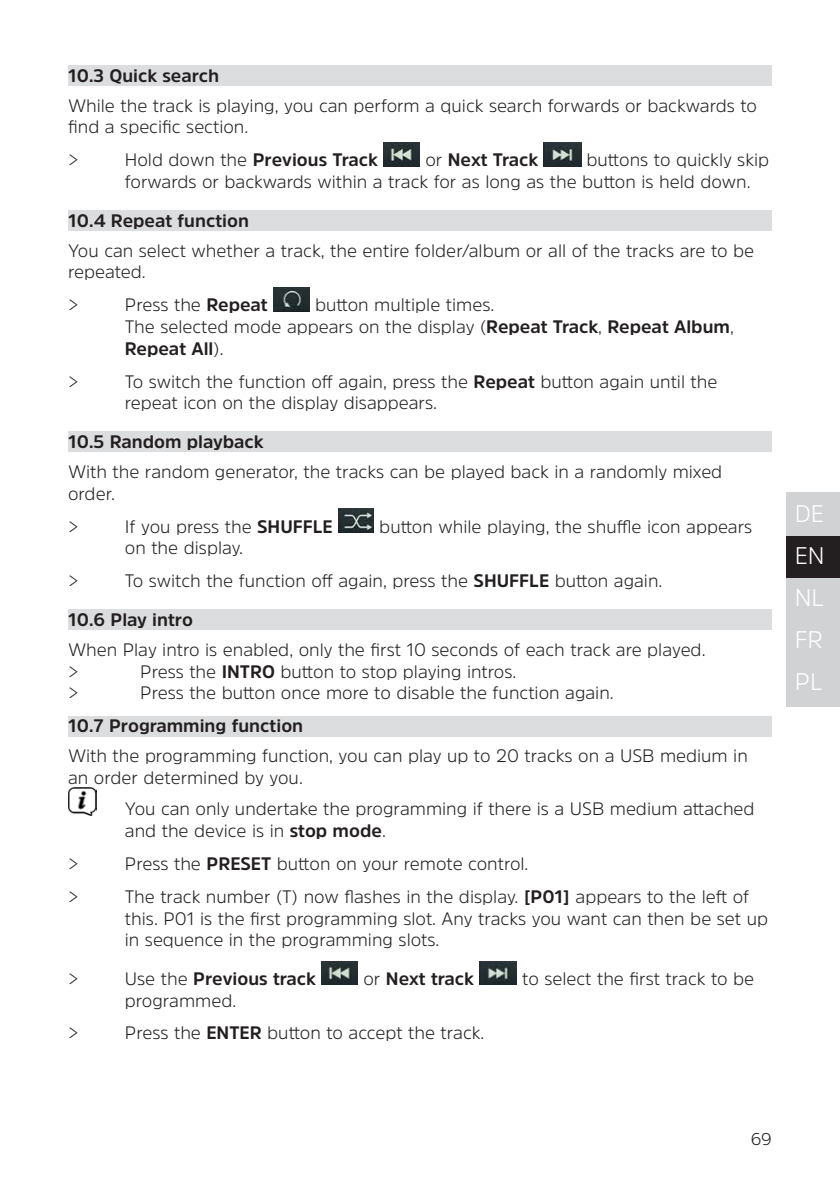
<style>
.page{position:relative;width:840px;height:1191px;background:#fff}
.page>*{position:absolute;margin:0;border:0;box-sizing:border-box;transform-origin:0 0}
.t1{font:300 24px/42px "Amsi Pro";color:#fff;text-align:justify}
.Einzug{font:300 18px/21.6px "Amsi Pro";color:#231f20}
.Einzug-2{font:700 18px "Amsi Pro";color:#231f20}
.Hinweis{font:300 18px/21.6px "Amsi Pro";color:#231f20}
.t2{font:300 17px "Amsi Pro";color:#231f20}
.s1{font-weight:300}
.s2{font-weight:700}
</style>
<div class="page">
<div style="left:785px;top:577px;width:54px;height:44px;background:#d1d2d4"></div>
<div style="left:785px;top:534px;width:54px;height:43px;background:#231f20"></div>
<div style="left:785px;top:492px;width:54px;height:43px;background:#d1d2d4"></div>
<div style="left:785px;top:621px;width:54px;height:43px;background:#d1d2d4"></div>
<div style="left:785px;top:664px;width:54px;height:43px;background:#d1d2d4"></div>
<div style="left:68px;top:65px;width:703px;height:21px;background:#dcdddf"></div>
<div style="left:68px;top:210px;width:703px;height:21px;background:#dcdddf"></div>
<div style="left:68px;top:431px;width:703px;height:21px;background:#dcdddf"></div>
<div style="left:68px;top:609px;width:703px;height:21px;background:#dcdddf"></div>
<div style="left:68px;top:715px;width:703px;height:21px;background:#dcdddf"></div>
<img style="left:383px;top:143px;width:36px;height:23px">
<img style="left:543px;top:143px;width:37px;height:23px">
<img style="left:273px;top:287px;width:36px;height:24px">
<img style="left:338px;top:509px;width:35px;height:23px">
<img style="left:68px;top:787px;width:28px;height:28px">
<img style="left:321px;top:961px;width:37px;height:24px">
<img style="left:479px;top:961px;width:37px;height:24px">
<p class="Einzug-2" style="left:68px;top:63px;width:152px">10.3 Quick search</p>
<p class="Einzug" style="left:68px;top:94px;width:690px">While the track is playing, you can perform a quick search forwards or backwards to find a specific section.</p>
<p class="Einzug" style="left:68px;top:149px;width:12px">&gt;</p>
<p class="Einzug-2" style="left:125px;top:148px;width:254px"><span class="s1">Hold down the</span> Previous Track</p>
<p class="Einzug-2" style="left:425px;top:148px;width:114px"><span class="s1">or</span> Next Track</p>
<p class="Einzug" style="left:125px;top:149px;width:645px;text-indent:461px">buttons to quickly skip forwards or backwards within a track for as long as the button is held down.</p>
<p class="Einzug-2" style="left:68px;top:208px;width:182px">10.4 Repeat function</p>
<p class="Einzug" style="left:68px;top:239px;width:687px">You can select whether a track, the entire folder/album or all of the tracks are to be repeated.</p>
<p class="Einzug" style="left:68px;top:294px;width:12px">&gt;</p>
<p class="Einzug" style="left:125px;top:294px;width:144px">Press the <span class="s2">Repeat</span></p>
<p class="Einzug" style="left:125px;top:294px;width:610px;text-indent:190px">button multiple times.<br>The selected mode appears on the display (<span class="s2">Repeat Track</span>, <span class="s2">Repeat Album</span>,<br><span class="s2">Repeat All</span>).</p>
<p class="Einzug" style="left:68px;top:370px;width:12px">&gt;</p>
<p class="Einzug" style="left:125px;top:370px;width:594px">To switch the function off again, press the <span class="s2">Repeat</span> button again until the repeat icon on the display disappears.</p>
<p class="Einzug-2" style="left:68px;top:429px;width:197px">10.5 Random playback</p>
<p class="Einzug" style="left:68px;top:460px;width:655px">With the random generator, the tracks can be played back in a randomly mixed order.</p>
<p class="Einzug" style="left:68px;top:515px;width:12px">&gt;</p>
<p class="Einzug" style="left:125px;top:515px;width:209px">If you press the <span class="s2">SHUFFLE</span></p>
<p class="Einzug" style="left:379px;top:515px;width:374px">button while playing, the shuffle icon appears</p>
<p class="Einzug" style="left:125px;top:536px;width:120px">on the display.</p>
<p class="Einzug" style="left:68px;top:569px;width:12px">&gt;</p>
<p class="Einzug" style="left:125px;top:569px;width:538px">To switch the function off again, press the <span class="s2">SHUFFLE</span> button again.</p>
<p class="Einzug-2" style="left:68px;top:607px;width:126px">10.6 Play intro</p>
<p class="Einzug" style="left:68px;top:638px;width:638px">When Play intro is enabled, only the first 10 seconds of each track are played.</p>
<p class="Einzug" style="left:68px;top:660px;width:12px">&gt;</p>
<p class="Einzug" style="left:140px;top:660px;width:377px">Press the <span class="s2">INTRO</span> button to stop playing intros.</p>
<p class="Einzug" style="left:68px;top:681px;width:12px">&gt;</p>
<p class="Einzug" style="left:140px;top:681px;width:475px">Press the button once more to disable the function again.</p>
<p class="Einzug-2" style="left:68px;top:713px;width:236px">10.7 Programming function</p>
<p class="Einzug" style="left:68px;top:744px;width:681px">With the programming function, you can play up to 20 tracks on a USB medium in an order determined by you.</p>
<p class="Hinweis" style="left:125px;top:797px;width:631px">You can only undertake the programming if there is a USB medium attached and the device is in <span class="s2">stop mode</span>.</p>
<p class="Einzug" style="left:68px;top:852px;width:12px">&gt;</p>
<p class="Einzug" style="left:125px;top:852px;width:405px">Press the <span class="s2">PRESET</span> button on your remote control.</p>
<p class="Einzug" style="left:68px;top:885px;width:12px">&gt;</p>
<p class="Einzug" style="left:125px;top:885px;width:644px">The track number (T) now flashes in the display. <span class="s2">[P01]</span> appears to the left of this. P01 is the first programming slot. Any tracks you want can then be set up in sequence in the programming slots.</p>
<p class="Einzug" style="left:68px;top:967px;width:12px">&gt;</p>
<p class="Einzug-2" style="left:125px;top:966px;width:192px"><span class="s1">Use the</span> Previous track</p>
<p class="Einzug-2" style="left:363px;top:966px;width:112px"><span class="s1">or</span> Next track</p>
<p class="Einzug" style="left:522px;top:967px;width:233px">to select the first track to be</p>
<p class="Einzug" style="left:125px;top:989px;width:113px">programmed.</p>
<p class="Einzug" style="left:68px;top:1021px;width:12px">&gt;</p>
<p class="Einzug" style="left:125px;top:1021px;width:361px">Press the <span class="s2">ENTER</span> button to accept the track.</p>
<h1 class="t1" style="left:794px;top:492px;width:31px">DE EN NL FR PL</h1>
<p class="t2" style="left:750px;top:1127px;width:23px">69</p>
</div>
